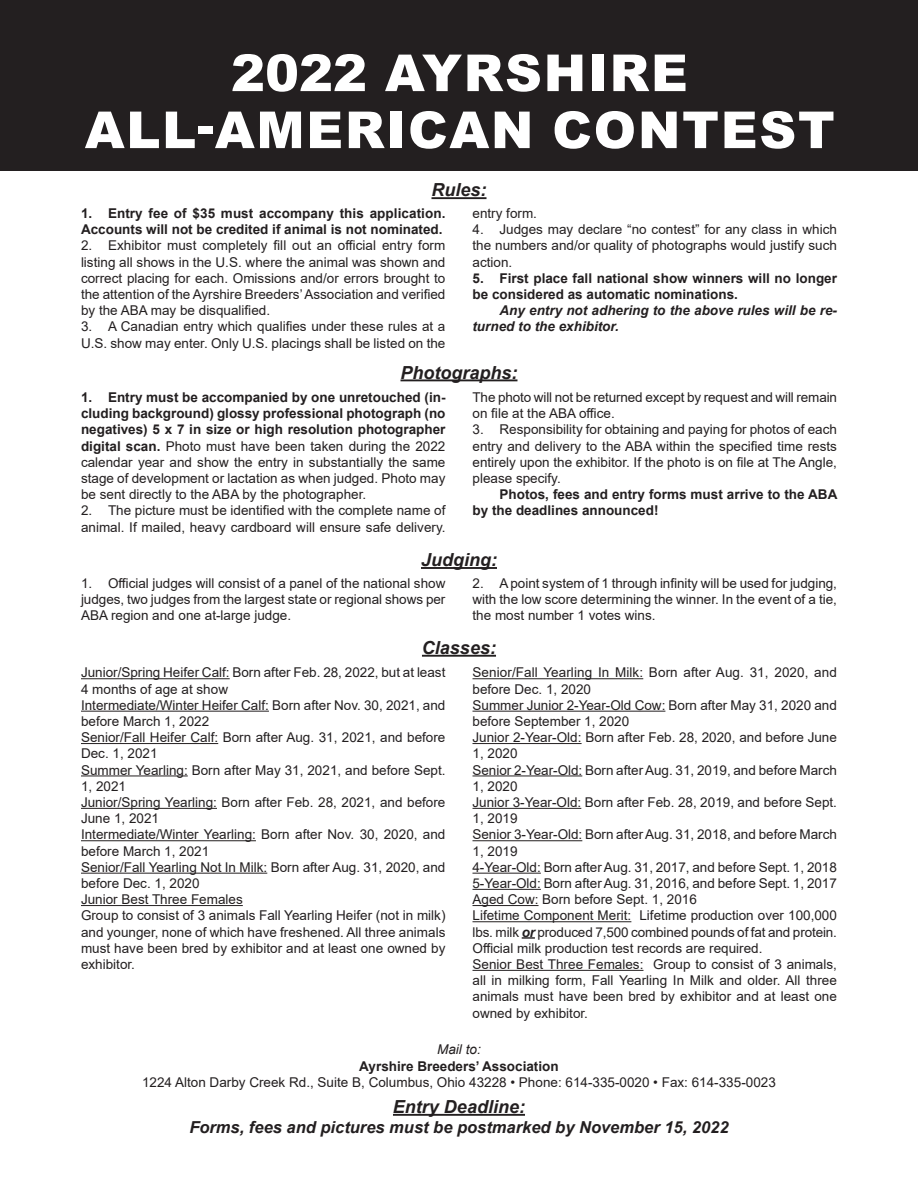
<style>
.page{position:relative;width:918px;height:1188px;background:#fff}
.page>*{position:absolute;margin:0;border:0;box-sizing:border-box;transform-origin:0 0}
.t1{font:900 51px "Arial";letter-spacing:.035em;color:#fff}
.t2{font:italic 700 18px "Arial";color:#231f20}
.t3{font:italic 700 16.5px "Arial";color:#231f20}
.t4{font:13.5px/16.2px "Arial";color:#231f20}
.t5{font:700 13.5px/16.2px "Arial";color:#231f20}
.t6{font:italic 700 13.5px/16.2px "Arial";color:#231f20}
.t7{font:italic 13.5px "Arial";color:#231f20}
.s1{font-weight:700}
.s2{font-weight:700;font-style:italic}
</style>
<div class="page">
<hr style="left:393px;top:1114px;width:132px;height:2px;background:#231f20">
<hr style="left:431px;top:197px;width:56px;height:2px;background:#231f20">
<hr style="left:401px;top:379px;width:116px;height:2px;background:#231f20">
<hr style="left:422px;top:655px;width:74px;height:2px;background:#231f20">
<hr style="left:81px;top:678px;width:149px;height:1px;background:#231f20">
<hr style="left:81px;top:711px;width:188px;height:1px;background:#231f20">
<hr style="left:81px;top:743px;width:137px;height:1px;background:#231f20">
<hr style="left:81px;top:775px;width:107px;height:1px;background:#231f20">
<hr style="left:81px;top:808px;width:136px;height:1px;background:#231f20">
<hr style="left:81px;top:840px;width:175px;height:1px;background:#231f20">
<hr style="left:81px;top:873px;width:186px;height:1px;background:#231f20">
<hr style="left:81px;top:905px;width:162px;height:1px;background:#231f20">
<hr style="left:472px;top:678px;width:171px;height:1px;background:#231f20">
<hr style="left:472px;top:711px;width:193px;height:1px;background:#231f20">
<hr style="left:472px;top:743px;width:110px;height:1px;background:#231f20">
<hr style="left:472px;top:775px;width:110px;height:1px;background:#231f20">
<hr style="left:472px;top:808px;width:109px;height:1px;background:#231f20">
<hr style="left:472px;top:840px;width:110px;height:1px;background:#231f20">
<hr style="left:472px;top:873px;width:69px;height:1px;background:#231f20">
<hr style="left:472px;top:889px;width:69px;height:1px;background:#231f20">
<hr style="left:472px;top:905px;width:67px;height:1px;background:#231f20">
<hr style="left:472px;top:921px;width:159px;height:1px;background:#231f20">
<svg style="left:522px;top:937px;width:13px;height:2px"></svg>
<hr style="left:472px;top:970px;width:172px;height:1px;background:#231f20">
<hr style="left:421px;top:567px;width:76px;height:2px;background:#231f20">
<div style="left:0;top:0;width:918px;height:171px;background:#231f20"></div>
<p class="t1" style="left:231px;top:36px;width:458px">2022 AYRSHIRE</p>
<p class="t1" style="left:85px;top:93px;width:751px">ALL-AMERICAN CONTEST</p>
<p class="t2" style="left:431px;top:178px;width:57px">Rules:</p>
<p class="t5" style="left:81px;top:205px;width:366px">1. Entry fee of $35 must accompany this application.<br>Accounts will not be credited if animal is not nominated.</p>
<p class="t4" style="left:81px;top:237px;width:366px;text-align:justify">2. Exhibitor must completely fill out an official entry form listing all shows in the U.S. where the animal was shown and correct placing for each. Omissions and/or errors brought to the attention of the Ayrshire Breeders’Association and verified by the ABA may be disqualified.</p>
<p class="t4" style="left:81px;top:318px;width:366px">3. A Canadian entry which qualifies under these rules at a<br>U.S. show may enter. Only U.S. placings shall be listed on the</p>
<p class="t4" style="left:472px;top:205px;width:66px">entry form.</p>
<p class="t4" style="left:472px;top:221px;width:366px;text-align:justify">4. Judges may declare “no contest” for any class in which the numbers and/or quality of photographs would justify such action.</p>
<p class="t5" style="left:472px;top:270px;width:366px">5. First place fall national show winners will no longer be considered as automatic nominations.</p>
<p class="t6" style="left:472px;top:303px;width:366px;text-indent:27px">Any entry not adhering to the above rules will be re&shy;turned to the exhibitor.</p>
<p class="t2" style="left:401px;top:360px;width:118px">Photographs:</p>
<p class="t4" style="left:81px;top:389px;width:366px;text-align:justify"><span class="s1">1. Entry must be accompanied by one unretouched (in&shy;cluding background) glossy professional photograph (no negatives) 5 x 7 in size or high resolution photographer digital scan.</span> Photo must have been taken during the 2022 calendar year and show the entry in substantially the same stage of development or lactation as when judged. Photo may be sent directly to the ABA by the photographer.</p>
<p class="t4" style="left:81px;top:503px;width:366px">2. The picture must be identified with the complete name of animal. If mailed, heavy cardboard will ensure safe delivery.</p>
<p class="t4" style="left:472px;top:389px;width:366px">The photo will not be returned except by request and will remain on file at the ABA office.</p>
<p class="t4" style="left:472px;top:422px;width:366px;text-align:justify">3. Responsibility for obtaining and paying for photos of each entry and delivery to the ABA within the specified time rests entirely upon the exhibitor. If the photo is on file at The Angle, please specify.</p>
<p class="t5" style="left:472px;top:487px;width:366px;text-indent:27px">Photos, fees and entry forms must arrive to the ABA by the deadlines announced!</p>
<p class="t2" style="left:421px;top:548px;width:77px">Judging:</p>
<p class="t4" style="left:81px;top:575px;width:366px;text-align:justify">1. Official judges will consist of a panel of the national show judges, two judges from the largest state or regional shows per ABA region and one at-large judge.</p>
<p class="t4" style="left:472px;top:575px;width:366px;text-align:justify">2. Apoint system of 1 through infinity will be used for judging, with the low score determining the winner. In the event of a tie, the most number 1 votes wins.</p>
<p class="t2" style="left:422px;top:636px;width:76px">Classes:</p>
<p class="t4" style="left:81px;top:664px;width:366px">Junior/Spring Heifer Calf: Born after Feb. 28, 2022, but at least<br>4 months of age at show</p>
<p class="t4" style="left:81px;top:697px;width:366px">Intermediate/Winter Heifer Calf: Born after Nov. 30, 2021, and before March 1, 2022</p>
<p class="t4" style="left:81px;top:729px;width:366px">Senior/Fall Heifer Calf: Born after Aug. 31, 2021, and before<br>Dec. 1, 2021</p>
<p class="t4" style="left:81px;top:762px;width:366px">Summer Yearling: Born after May 31, 2021, and before Sept.<br>1, 2021</p>
<p class="t4" style="left:81px;top:794px;width:366px">Junior/Spring Yearling: Born after Feb. 28, 2021, and before<br>June 1, 2021</p>
<p class="t4" style="left:81px;top:826px;width:366px">Intermediate/Winter Yearling: Born after Nov. 30, 2020, and before March 1, 2021</p>
<p class="t4" style="left:81px;top:859px;width:366px">Senior/Fall Yearling Not In Milk: Born after Aug. 31, 2020, and before Dec. 1, 2020</p>
<p class="t4" style="left:81px;top:891px;width:163px">Junior Best Three Females</p>
<p class="t4" style="left:81px;top:907px;width:366px;text-align:justify">Group to consist of 3 animals Fall Yearling Heifer (not in milk) and younger, none of which have freshened. All three animals must have been bred by exhibitor and at least one owned by exhibitor.</p>
<p class="t4" style="left:472px;top:664px;width:366px">Senior/Fall Yearling In Milk: Born after Aug. 31, 2020, and before Dec. 1, 2020</p>
<p class="t4" style="left:472px;top:697px;width:366px">Summer Junior 2-Year-Old Cow: Born after May 31, 2020 and before September 1, 2020</p>
<p class="t4" style="left:472px;top:729px;width:366px">Junior 2-Year-Old: Born after Feb. 28, 2020, and before June<br>1, 2020</p>
<p class="t4" style="left:472px;top:762px;width:366px">Senior 2-Year-Old: Born afterAug. 31, 2019, and before March<br>1, 2020</p>
<p class="t4" style="left:472px;top:794px;width:366px">Junior 3-Year-Old: Born after Feb. 28, 2019, and before Sept.<br>1, 2019</p>
<p class="t4" style="left:472px;top:826px;width:366px">Senior 3-Year-Old: Born afterAug. 31, 2018, and before March<br>1, 2019</p>
<p class="t4" style="left:472px;top:859px;width:366px">4-Year-Old: Born afterAug. 31, 2017, and before Sept. 1, 2018</p>
<p class="t4" style="left:472px;top:875px;width:366px">5-Year-Old: Born afterAug. 31, 2016, and before Sept. 1, 2017</p>
<p class="t4" style="left:472px;top:891px;width:226px">Aged Cow: Born before Sept. 1, 2016</p>
<p class="t4" style="left:472px;top:907px;width:366px;text-align:justify">Lifetime Component Merit: Lifetime production over 100,000 lbs. milk <span class="s2">or</span> produced 7,500 combined pounds of fat and protein.<br>Official milk production test records are required.</p>
<p class="t4" style="left:472px;top:956px;width:366px;text-align:justify">Senior Best Three Females: Group to consist of 3 animals, all in milking form, Fall Yearling In Milk and older. All three animals must have been bred by exhibitor and at least one owned by exhibitor.</p>
<p class="t7" style="left:437px;top:1041px;width:45px">Mail to:</p>
<p class="t5" style="left:359px;top:1058px;width:201px">Ayrshire Breeders’ Association</p>
<p class="t4" style="left:142px;top:1074px;width:635px">1224 Alton Darby Creek Rd., Suite B, Columbus, Ohio 43228 • Phone: 614-335-0020 • Fax: 614-335-0023</p>
<p class="t2" style="left:393px;top:1095px;width:134px">Entry Deadline:</p>
<p class="t3" style="left:189px;top:1116px;width:541px">Forms, fees and pictures must be postmarked by November 15, 2022</p>
</div>
